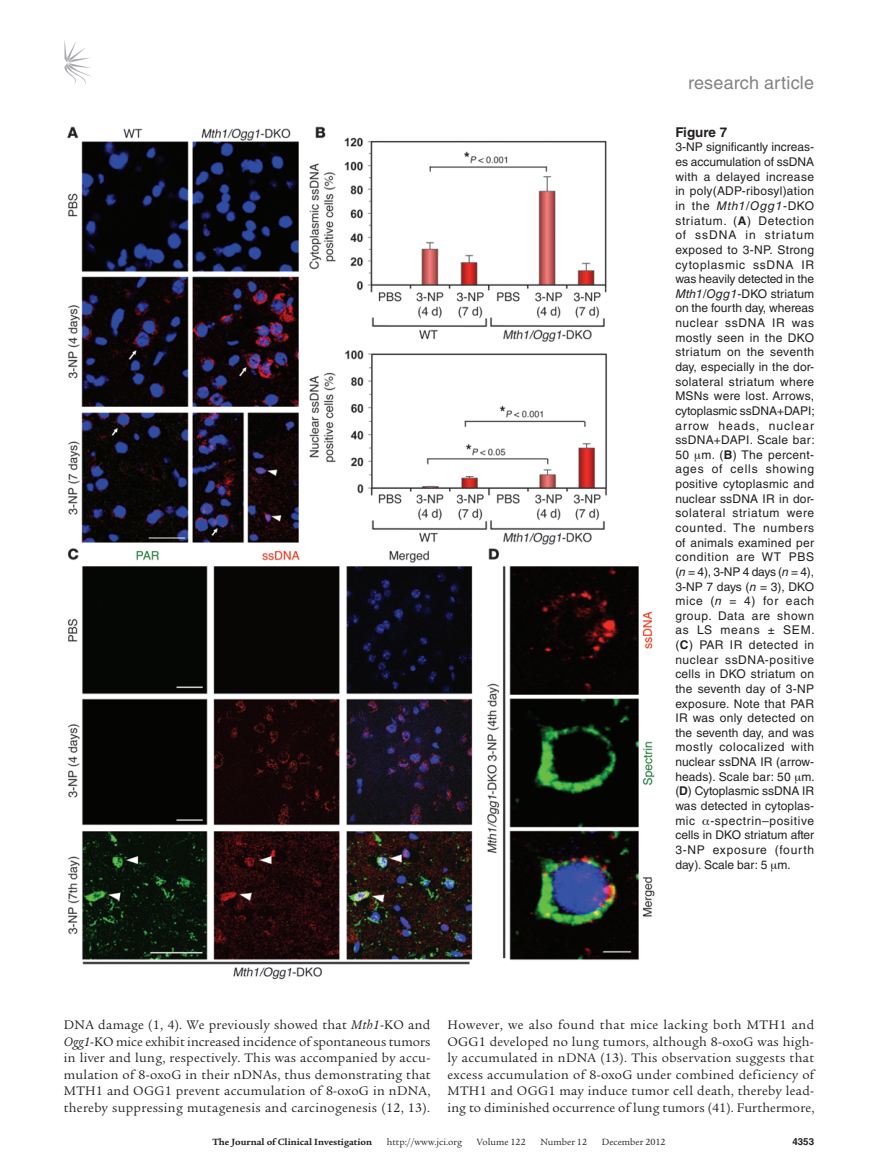
<style>
.page{position:relative;width:878px;height:1175px;background:#fff}
.page>*{position:absolute;margin:0;border:0;box-sizing:border-box;transform-origin:0 0}
.t1{font:18px "Helvetica LT Std";letter-spacing:.01em;color:#808285}
.t2{font:13.5px/16.5px "Legacy Serif Std";letter-spacing:.02em;color:#231f20;text-align:justify}
.t3{font:700 13.5px "Helvetica LT Std";color:#231f20}
.t4{font:12px/14.7px "Helvetica LT Std";color:#231f20;text-align:justify}
.t5{font:9.75px "Legacy Serif Std";color:#231f20}
.t6{font:700 9.75px "Legacy Serif Std";color:#231f20}
.t7{font:700 9.75px "Helvetica LT Std";color:#231f20}
.s1{font-style:italic}
.s2{font-weight:700}
</style>
<div class="page">
<svg style="left:64px;top:40px;width:27px;height:45px"></svg>
<img style="left:67px;top:126px;width:588px;height:854px">
<h1 class="t1" style="left:688px;top:73px;width:127px">research article</h1>
<p class="t3" style="left:675px;top:124px;width:53px">Figure 7</p>
<p class="t4" style="left:675px;top:140px;width:141px">3-NP significantly increas&shy;es accumulation of ssDNA with a delayed increase in poly(ADP-ribosyl)ation in the <span class="s1">Mth1/Ogg1</span>-DKO striatum. (<span class="s2">A</span>) Detection of ssDNA in striatum exposed to 3-NP. Strong cytoplasmic ssDNA IR was heavily detected in the <span class="s1">Mth1/Ogg1</span>-DKO striatum on the fourth day, whereas nuclear ssDNA IR was mostly seen in the DKO striatum on the seventh day, especially in the dor&shy;solateral striatum where MSNs were lost. Arrows, cytoplasmic ssDNA+DAPI; arrow heads, nuclear ssDNA+DAPI. Scale bar:<br>50 m. (<span class="s2">B</span>) The percent&shy;ages of cells showing positive cytoplasmic and nuclear ssDNA IR in dor&shy;solateral striatum were counted. The numbers of animals examined per condition are WT PBS (<span class="s1">n</span> = 4), 3-NP 4 days (<span class="s1">n</span> = 4), 3-NP 7 days (<span class="s1">n</span> = 3), DKO mice (<span class="s1">n</span> = 4) for each group. Data are shown as LS means ± SEM. (<span class="s2">C</span>) PAR IR detected in nuclear ssDNA-positive cells in DKO striatum on the seventh day of 3-NP exposure. Note that PAR IR was only detected on the seventh day, and was mostly colocalized with nuclear ssDNA IR (arrow&shy;heads). Scale bar: 50 m. (<span class="s2">D</span>) Cytoplasmic ssDNA IR was detected in cytoplas&shy;mic</p>
<p class="t4" style="left:675px;top:813px;width:140px;text-indent:35px">-spectrin–positive cells in DKO striatum after 3-NP exposure (fourth day). Scale bar: 5 m.</p>
<p class="t2" style="left:64px;top:1016px;width:368px">DNA damage (1, 4). We previously showed that <span class="s1">Mth1</span>-KO and <span class="s1">Ogg1</span>-KO mice exhibit increased incidence of spontaneous tumors in liver and lung, respectively. This was accompanied by accu&shy;mulation of 8-oxoG in their nDNAs, thus demonstrating that MTH1 and OGG1 prevent accumulation of 8-oxoG in nDNA, thereby suppressing mutagenesis and carcinogenesis (12, 13).</p>
<p class="t2" style="left:447px;top:1016px;width:368px">However, we also found that mice lacking both MTH1 and OGG1 developed no lung tumors, although 8-oxoG was high&shy;ly accumulated in nDNA (13). This observation suggests that excess accumulation of 8-oxoG under combined deficiency of MTH1 and OGG1 may induce tumor cell death, thereby lead&shy;ing to diminished occurrence of lung tumors (41). Furthermore,</p>
<p class="t6" style="left:212px;top:1135px;width:161px">The Journal of Clinical Investigation</p>
<p class="t5" style="left:387px;top:1136px;width:77px">http://www.jci.org</p>
<p class="t5" style="left:476px;top:1136px;width:50px">Volume 122</p>
<p class="t5" style="left:540px;top:1136px;width:48px">Number 12</p>
<p class="t5" style="left:602px;top:1136px;width:65px">December 2012</p>
<p class="t7" style="left:792px;top:1135px;width:23px">4353</p>
</div>
